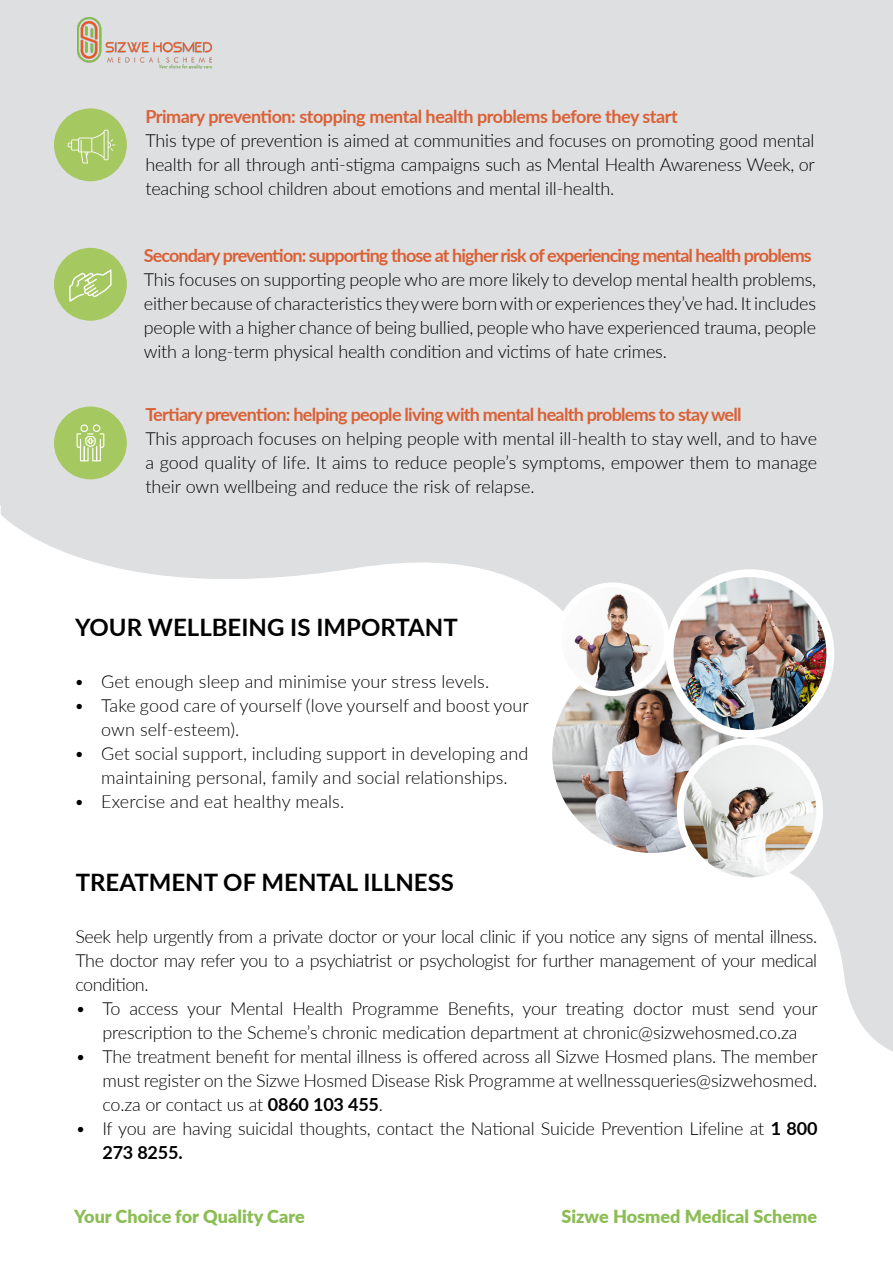
<style>
.page{position:relative;width:893px;height:1263px;background:#fff}
.page>*{position:absolute;margin:0;border:0;box-sizing:border-box;transform-origin:0 0}
.t1{font:700 24px "Lato";color:#000}
.t2{font:300 18px/24px "Lato";letter-spacing:-.01em;color:#000;text-align:justify}
.t3{font:700 18px "Lato";letter-spacing:-.04em;color:#da6036}
.t4{font:900 18px "Lato";color:#8bbd54}
.t5{font:900 18px "Lato";color:#8cbd55}
.s1{font-weight:700}
</style>
<div class="page">
<div style="left:0;top:0;width:893px;height:506px;background:#dedfe0"></div>
<svg style="left:1px;top:502px;width:892px;height:550px"></svg>
<img style="left:78px;top:17px;width:133px;height:52px">
<div style="left:54px;top:108px;width:73px;height:73px;background:#a5c860;border-radius:50%"></div>
<svg style="left:68px;top:130px;width:47px;height:34px"></svg>
<div style="left:54px;top:248px;width:73px;height:73px;background:#a5c860;border-radius:50%"></div>
<svg style="left:69px;top:269px;width:43px;height:33px"></svg>
<div style="left:54px;top:406px;width:73px;height:73px;background:#a5c860;border-radius:50%"></div>
<svg style="left:77px;top:424px;width:27px;height:37px"></svg>
<img style="left:549px;top:664px;width:192px;height:191px">
<img style="left:559px;top:588px;width:108px;height:105px">
<div style="left:556px;top:582px;width:113px;height:114px;border:5px solid #fff;border-radius:50%"></div>
<img style="left:669px;top:573px;width:161px;height:161px;border-radius:80px">
<div style="left:666px;top:569px;width:168px;height:169px;border:8px solid #fff;border-radius:50%"></div>
<img style="left:680px;top:741px;width:140px;height:140px;border-radius:70px">
<div style="left:677px;top:738px;width:146px;height:146px;border:7px solid #fff;border-radius:50%"></div>
<p class="t3" style="left:145px;top:103px;width:534px">Primary prevention: stopping mental health problems before they start</p>
<p class="t2" style="left:145px;top:128px;width:671px">This type of prevention is aimed at communities and focuses on promoting good mental health for all through anti-stigma campaigns such as Mental Health Awareness Week, or teaching school children about emotions and mental ill-health.</p>
<p class="t3" style="left:144px;top:242px;width:669px">Secondary prevention: supporting those at higher risk of experiencing mental health problems</p>
<p class="t2" style="left:144px;top:267px;width:674px">This focuses on supporting people who are more likely to develop mental health problems, either because of characteristics they were born with or experiences they’ve had. It includes people with a higher chance of being bullied, people who have experienced trauma, people with a long-term physical health condition and victims of hate crimes.</p>
<p class="t3" style="left:145px;top:401px;width:598px">Tertiary prevention: helping people living with mental health problems to stay well</p>
<p class="t2" style="left:145px;top:426px;width:673px">This approach focuses on helping people with mental ill-health to stay well, and to have a good quality of life. It aims to reduce people’s symptoms, empower them to manage their own wellbeing and reduce the risk of relapse.</p>
<h1 class="t1" style="left:75px;top:610px;width:384px">YOUR WELLBEING IS IMPORTANT</h1>
<p class="t2" style="left:74px;top:669px;width:416px">• Get enough sleep and minimise your stress levels.</p>
<p class="t2" style="left:101px;top:693px;width:429px;text-indent:-27px">• Take good care of yourself (love yourself and boost your own self-esteem).</p>
<p class="t2" style="left:74px;top:741px;width:456px;text-align:center">• Get social support, including support in developing and maintaining personal, family and social relationships.</p>
<p class="t2" style="left:74px;top:789px;width:271px">• Exercise and eat healthy meals.</p>
<h1 class="t1" style="left:76px;top:865px;width:380px">TREATMENT OF MENTAL ILLNESS</h1>
<p class="t2" style="left:75px;top:924px;width:743px">Seek help urgently from a private doctor or your local clinic if you notice any signs of mental illness.<br>The doctor may refer you to a psychiatrist or psychologist for further management of your medical condition.</p>
<p class="t2" style="left:75px;top:996px;width:744px;text-align:center">• To access your Mental Health Programme Benefits, your treating doctor must send your prescription to the Scheme’s chronic medication department at chronic@sizwehosmed.co.za</p>
<p class="t2" style="left:102px;top:1044px;width:717px;text-indent:-27px">• The treatment benefit for mental illness is offered across all Sizwe Hosmed plans. The member must register on the Sizwe Hosmed Disease Risk Programme at wellnessqueries@sizwehosmed. co.za or contact us at <span class="s1">0860 103 455</span>.</p>
<p class="t2" style="left:102px;top:1116px;width:717px;text-indent:-27px">• If you are having suicidal thoughts, contact the National Suicide Prevention Lifeline at <span class="s1">1 800<br>273 8255.</span></p>
<p class="t4" style="left:74px;top:1203px;width:232px">Your Choice for Quality Care</p>
<p class="t5" style="left:561px;top:1203px;width:257px">Sizwe Hosmed Medical Scheme</p>
</div>
